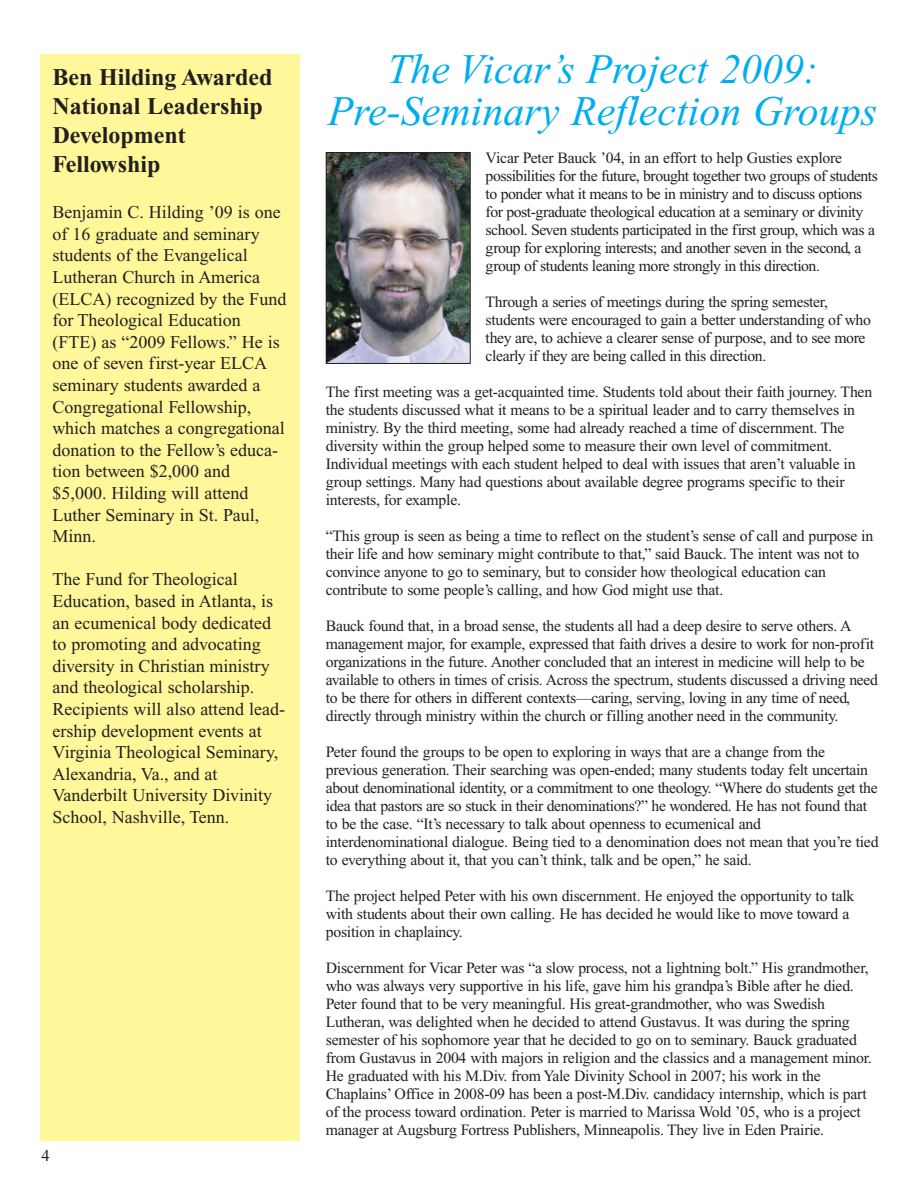
<style>
.page{position:relative;width:918px;height:1188px;background:#fff}
.page>*{position:absolute;margin:0;border:0;box-sizing:border-box;transform-origin:0 0}
.t1{font:italic 42px/42px "Times New Roman";color:#00aeef;text-align:center}
.t2{font:700 24px/28.8px "Times New Roman";color:#231f20}
.t3{font:18px/21.6px "Times New Roman";color:#231f20}
.t4{font:16.5px "Times New Roman";color:#231f20}
.t5{font:15.75px/18px "Times New Roman";letter-spacing:-.015em;color:#231f20}
</style>
<div class="page">
<img style="left:328px;top:154px;width:141px;height:208px">
<div style="left:326px;top:152px;width:145px;height:212px;border:1px solid #231f20"></div>
<div style="left:40px;top:54px;width:260px;height:1087px;background:#fff79a"></div>
<p class="t2" style="left:52px;top:65px;width:222px">Ben Hilding Awarded<br>National Leadership<br>Development<br>Fellowship</p>
<p class="t3" style="left:52px;top:203px;width:235px">Benjamin C. Hilding ’09 is one of 16 graduate and seminary students of the Evangelical<br>Lutheran Church in America (ELCA) recognized by the Fund for Theological Education (FTE) as “2009 Fellows.” He is one of seven first-year ELCA seminary students awarded a<br>Congregational Fellowship, which matches a congregational donation to the Fellow’s educa&shy;tion between $2,000 and $5,000. Hilding will attend<br>Luther Seminary in St. Paul,<br>Minn.</p>
<p class="t3" style="left:52px;top:570px;width:234px">The Fund for Theological<br>Education, based in Atlanta, is an ecumenical body dedicated to promoting and advocating diversity in Christian ministry and theological scholarship.<br>Recipients will also attend lead&shy;ership development events at<br>Virginia Theological Seminary,<br>Alexandria, Va., and at<br>Vanderbilt University Divinity<br>School, Nashville, Tenn.</p>
<p class="t4" style="left:41px;top:1149px;width:10px">4</p>
<p class="t1" style="left:328px;top:52px;width:551px">The Vicar’s Project 2009:<br>Pre-Seminary Reflection Groups</p>
<p class="t5" style="left:486px;top:151px;width:394px">Vicar Peter Bauck ’04, in an effort to help Gusties explore possibilities for the future, brought together two groups of students to ponder what it means to be in ministry and to discuss options for post-graduate theological education at a seminary or divinity school. Seven students participated in the first group, which was a group for exploring interests; and another seven in the second, a group of students leaning more strongly in this direction.</p>
<p class="t5" style="left:486px;top:295px;width:387px">Through a series of meetings during the spring semester, students were encouraged to gain a better understanding of who they are, to achieve a clearer sense of purpose, and to see more clearly if they are being called in this direction.</p>
<p class="t5" style="left:326px;top:385px;width:548px">The first meeting was a get-acquainted time. Students told about their faith journey. Then the students discussed what it means to be a spiritual leader and to carry themselves in ministry. By the third meeting, some had already reached a time of discernment. The diversity within the group helped some to measure their own level of commitment.<br>Individual meetings with each student helped to deal with issues that aren’t valuable in group settings. Many had questions about available degree programs specific to their interests, for example.</p>
<p class="t5" style="left:326px;top:529px;width:549px">“This group is seen as being a time to reflect on the student’s sense of call and purpose in their life and how seminary might contribute to that,” said Bauck. The intent was not to convince anyone to go to seminary, but to consider how theological education can contribute to some people’s calling, and how God might use that.</p>
<p class="t5" style="left:326px;top:619px;width:554px">Bauck found that, in a broad sense, the students all had a deep desire to serve others. A management major, for example, expressed that faith drives a desire to work for non-profit organizations in the future. Another concluded that an interest in medicine will help to be available to others in times of crisis. Across the spectrum, students discussed a driving need to be there for others in different contexts—caring, serving, loving in any time of need, directly through ministry within the church or filling another need in the community.</p>
<p class="t5" style="left:326px;top:745px;width:554px">Peter found the groups to be open to exploring in ways that are a change from the previous generation. Their searching was open-ended; many students today felt uncertain about denominational identity, or a commitment to one theology. “Where do students get the idea that pastors are so stuck in their denominations?” he wondered. He has not found that to be the case. “It’s necessary to talk about openness to ecumenical and interdenominational dialogue. Being tied to a denomination does not mean that you’re tied to everything about it, that you can’t think, talk and be open,” he said.</p>
<p class="t5" style="left:326px;top:889px;width:530px">The project helped Peter with his own discernment. He enjoyed the opportunity to talk with students about their own calling. He has decided he would like to move toward a position in chaplaincy.</p>
<p class="t5" style="left:326px;top:961px;width:548px">Discernment for Vicar Peter was “a slow process, not a lightning bolt.” His grandmother, who was always very supportive in his life, gave him his grandpa’s Bible after he died.<br>Peter found that to be very meaningful. His great-grandmother, who was Swedish Lutheran, was delighted when he decided to attend Gustavus. It was during the spring semester of his sophomore year that he decided to go on to seminary. Bauck graduated from Gustavus in 2004 with majors in religion and the classics and a management minor.<br>He graduated with his M.Div. from Yale Divinity School in 2007; his work in the Chaplains’ Office in 2008-09 has been a post-M.Div. candidacy internship, which is part of the process toward ordination. Peter is married to Marissa Wold ’05, who is a project manager at Augsburg Fortress Publishers, Minneapolis. They live in Eden Prairie.</p>
</div>
